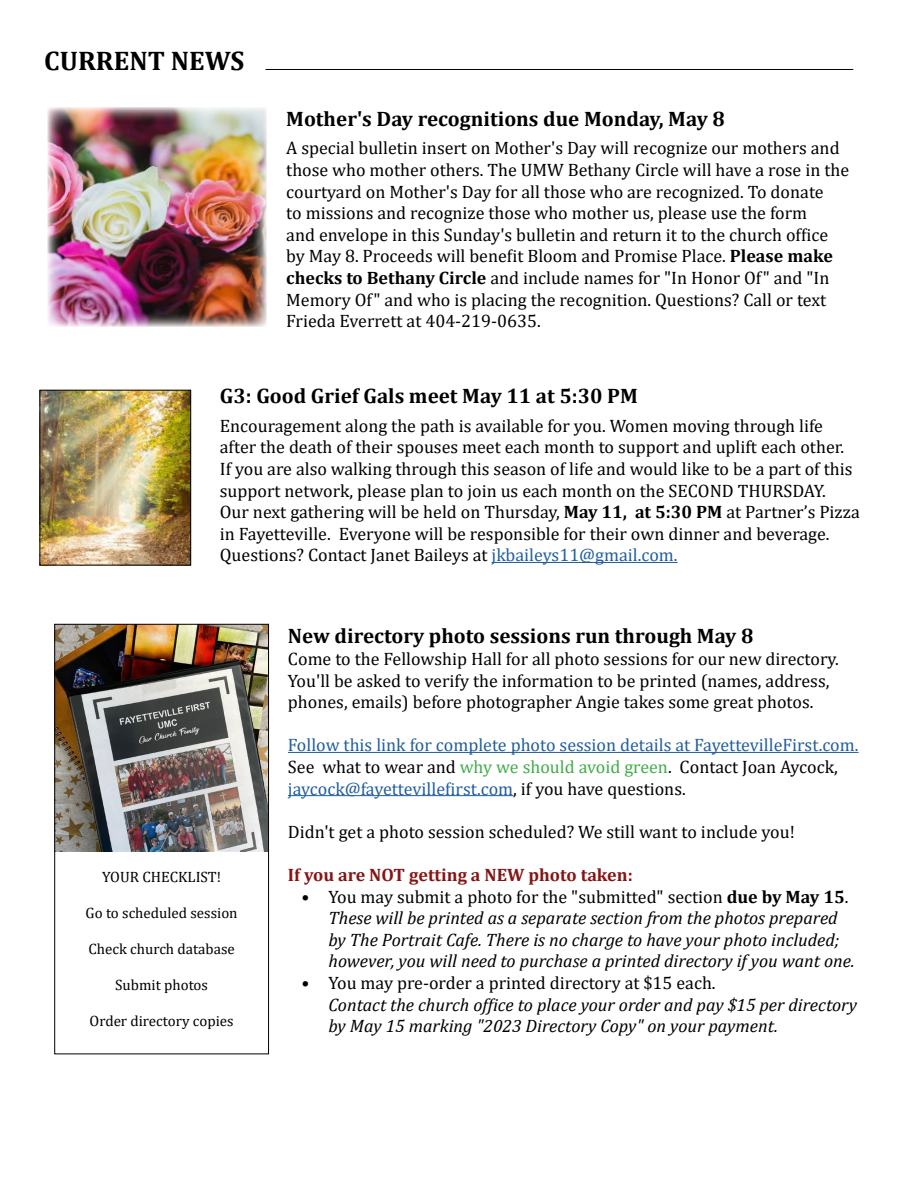
<style>
.page{position:relative;width:918px;height:1188px;background:#fff}
.page>*{position:absolute;margin:0;border:0;box-sizing:border-box;transform-origin:0 0}
.t1{font:700 27px "Cambria";color:#000}
.t2{font:700 21px "Cambria";color:#000}
.t3{font:18px/21.6px "Cambria";color:#000}
.t4{font:italic 18px/21.6px "Cambria";color:#000}
.t5{font:18px/21.6px "Cambria";color:#215e9e}
.t6{font:700 18px "Cambria";color:#851515}
.t7{font:15px "Cambria";color:#000}
.s1{font-weight:700}
.s2{color:#215e9e}
.s3{color:#000}
.s4{color:#41ad49}
.s5{font-style:normal}
.s6{font-weight:700;font-style:normal}
</style>
<div class="page">
<hr style="left:265px;top:69px;width:588px;height:1px;background:#000">
<hr style="left:288px;top:752px;width:571px;height:1px;background:#215e9e">
<hr style="left:288px;top:795px;width:225px;height:1px;background:#215e9e">
<img style="left:57px;top:626px;width:210px;height:225px">
<div style="left:55px;top:624px;width:214px;height:430px;border:1px solid #000"></div>
<img style="left:48px;top:107px;width:219px;height:219px">
<hr style="left:492px;top:562px;width:186px;height:1px;background:#215e9e">
<img style="left:42px;top:392px;width:147px;height:171px">
<div style="left:40px;top:390px;width:151px;height:175px;border:1px solid #000"></div>
<h1 class="t1" style="left:44px;top:42px;width:202px">CURRENT NEWS</h1>
<p class="t2" style="left:286px;top:104px;width:440px">Mother's Day recognitions due Monday, May 8</p>
<p class="t3" style="left:286px;top:137px;width:564px">A special bulletin insert on Mother's Day will recognize our mothers and those who mother others. The UMW Bethany Circle will have a rose in the courtyard on Mother's Day for all those who are recognized. To donate<br>to missions and recognize those who mother us, please use the form<br>and envelope in this Sunday's bulletin and return it to the church office by May 8. Proceeds will benefit Bloom and Promise Place. <span class="s1">Please make checks to Bethany Circle</span> and include names for "In Honor Of" and "In Memory Of" and who is placing the recognition. Questions? Call or text Frieda Everrett at 404-219-0635.</p>
<p class="t2" style="left:220px;top:381px;width:420px">G3: Good Grief Gals meet May 11 at 5:30 PM</p>
<p class="t3" style="left:220px;top:415px;width:641px">Encouragement along the path is available for you. Women moving through life after the death of their spouses meet each month to support and uplift each other.<br>If you are also walking through this season of life and would like to be a part of this support network, please plan to join us each month on the SECOND THURSDAY.<br>Our next gathering will be held on Thursday, <span class="s1">May 11, at 5:30 PM</span> at Partner’s Pizza in Fayetteville. Everyone will be responsible for their own dinner and beverage.<br>Questions? Contact Janet Baileys at <span class="s2">jkbaileys11@gmail.com.</span></p>
<p class="t7" style="left:102px;top:868px;width:120px">YOUR CHECKLIST!</p>
<p class="t7" style="left:86px;top:904px;width:154px">Go to scheduled session</p>
<p class="t7" style="left:88px;top:940px;width:148px">Check church database</p>
<p class="t7" style="left:115px;top:976px;width:94px">Submit photos</p>
<p class="t7" style="left:90px;top:1012px;width:146px">Order directory copies</p>
<p class="t2" style="left:288px;top:621px;width:467px">New directory photo sessions run through May 8</p>
<p class="t3" style="left:288px;top:648px;width:552px">Come to the Fellowship Hall for all photo sessions for our new directory.<br>You'll be asked to verify the information to be printed (names, address, phones, emails) before photographer Angie takes some great photos.</p>
<p class="t5" style="left:288px;top:734px;width:572px">Follow this link for complete photo session details at FayettevilleFirst.com.<br><span class="s3">See what to wear and</span> <span class="s4">why we should avoid green</span><span class="s3">. Contact Joan Aycock, </span>jaycock@fayettevillefirst.com<span class="s3">, if you have questions.</span></p>
<p class="t3" style="left:288px;top:821px;width:508px">Didn't get a photo session scheduled? We still want to include you!</p>
<p class="t6" style="left:288px;top:862px;width:346px">If you are NOT getting a NEW photo taken:</p>
<p class="t4" style="left:328px;top:885px;width:528px;text-indent:-27px"><span class="s5">• You may submit a photo for the "submitted" section</span> <span class="s6">due by May 15</span><span class="s5">.<br></span>These will be printed as a separate section from the photos prepared by The Portrait Cafe. There is no charge to have your photo included; however, you will need to purchase a printed directory if you want one.</p>
<p class="t3" style="left:301px;top:972px;width:416px">• You may pre-order a printed directory at $15 each.</p>
<p class="t4" style="left:328px;top:993px;width:530px">Contact the church office to place your order and pay $15 per directory by May 15 marking "2023 Directory Copy" on your payment.</p>
</div>
